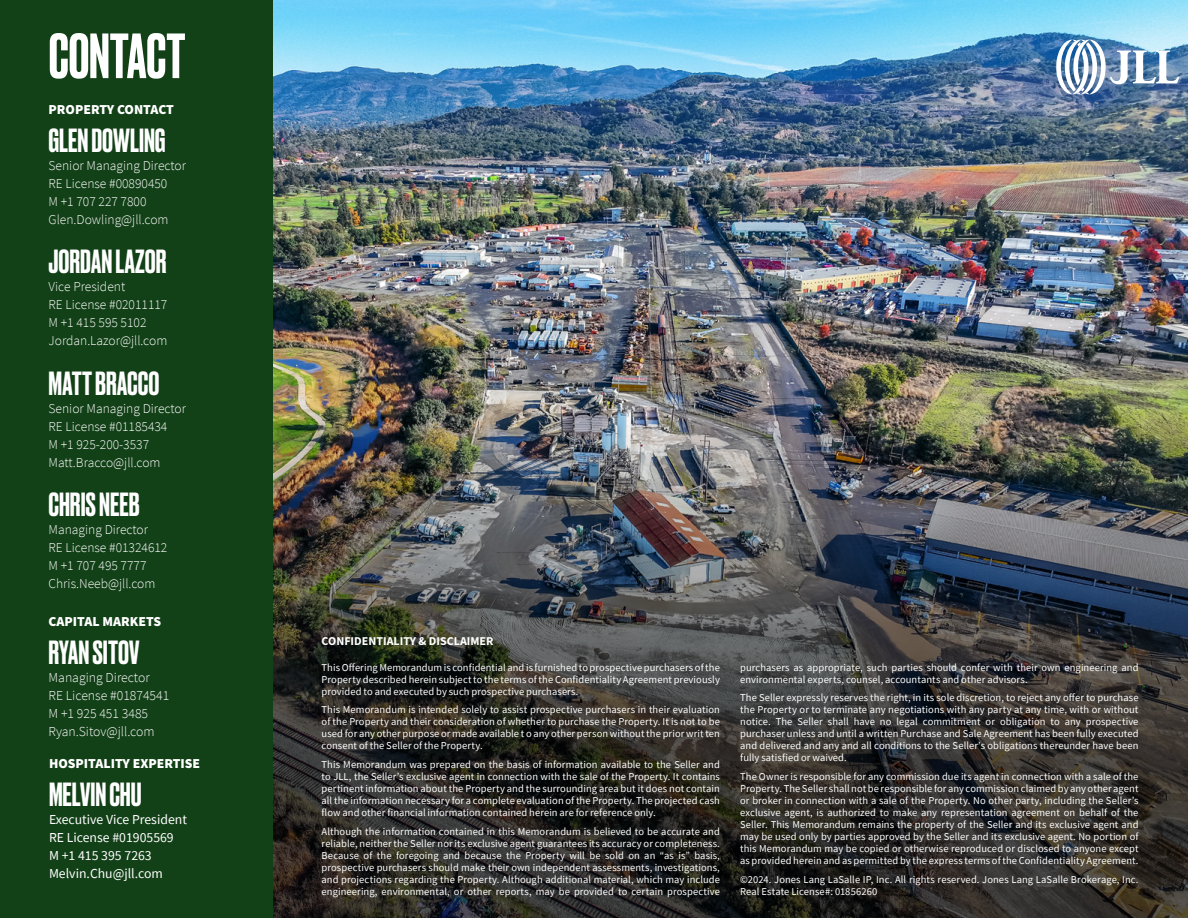
<style>
.page{position:relative;width:1188px;height:918px;background:#fff}
.page>*{position:absolute;margin:0;border:0;box-sizing:border-box;transform-origin:0 0}
.t1{font:500 60px "Druk";letter-spacing:-.005em;color:#fff}
.t2{font:500 31.5px "Druk";color:#fff}
.t3{font:13.65px/18px "Source Sans Pro";color:#fff}
.t4{font:300 13.65px/18px "Source Sans Pro";color:#fff}
.t5{font:900 13.65px "Source Sans 3";color:#fff}
.t6{font:300 13.5px/18px "Source Sans Pro";color:#fff}
.t7{font:700 12px "Source Sans 3";color:#fff}
.t8{font:10.5px/12px "Source Sans Pro";letter-spacing:.005em;color:#fff;text-align:justify}
</style>
<div class="page">
<img style="left:272px;top:0;width:916px;height:407px">
<img style="left:272px;top:407px;width:916px;height:511px">
<div style="left:0;top:0;width:272px;height:918px;background:#124017"></div>
<svg style="left:1056px;top:40px;width:123px;height:54px"></svg>
<h1 class="t1" style="left:49px;top:15px;width:138px">CONTACT</h1>
<h3 class="t5" style="left:49px;top:101px;width:127px">PROPERTY CONTACT</h3>
<h2 class="t2" style="left:49px;top:119px;width:119px">GLEN DOWLING</h2>
<p class="t6" style="left:49px;top:156px;width:139px">Senior Managing Director<br>RE License #00890450<br>M +1 707 227 7800<br>Glen.Dowling@jll.com</p>
<h2 class="t2" style="left:49px;top:240px;width:119px">JORDAN LAZOR</h2>
<p class="t6" style="left:49px;top:278px;width:120px">Vice President<br>RE License #02011117<br>M +1 415 595 5102<br>Jordan.Lazor@jll.com</p>
<h2 class="t2" style="left:49px;top:362px;width:112px">MATT BRACCO</h2>
<p class="t6" style="left:49px;top:399px;width:139px">Senior Managing Director<br>RE License #01185434<br>M +1 925-200-3537<br>Matt.Bracco@jll.com</p>
<h2 class="t2" style="left:49px;top:483px;width:93px">CHRIS NEEB</h2>
<p class="t6" style="left:49px;top:521px;width:120px">Managing Director<br>RE License #01324612<br>M +1 707 495 7777<br>Chris.Neeb@jll.com</p>
<h3 class="t5" style="left:49px;top:612px;width:114px">CAPITAL MARKETS</h3>
<h2 class="t2" style="left:49px;top:631px;width:92px">RYAN SITOV</h2>
<h3 class="t4" style="left:49px;top:668px;width:122px">Managing Director<br>RE License #01874541<br>M +1 925 451 3485<br>Ryan.Sitov@jll.com</h3>
<h3 class="t5" style="left:49px;top:755px;width:153px">HOSPITALITY EXPERTISE</h3>
<h2 class="t2" style="left:49px;top:773px;width:94px">MELVIN CHU</h2>
<h3 class="t3" style="left:49px;top:810px;width:140px">Executive Vice President<br>RE License #01905569<br>M +1 415 395 7263<br>Melvin.Chu@jll.com</h3>
<p class="t7" style="left:322px;top:634px;width:173px">CONFIDENTIALITY &amp; DISCLAIMER</p>
<p class="t8" style="left:322px;top:661px;width:400px">This Offering Memorandum is confidential and is furnished to prospective purchasers of the Property described herein subject to the terms of the Confidentiality Agreement previously provided to and executed by such prospective purchasers.</p>
<p class="t8" style="left:322px;top:704px;width:400px">This Memorandum is intended solely to assist prospective purchasers in their evaluation of the Property and their consideration of whether to purchase the Property. It is not to be used for any other purpose or made available t o any other person without the prior writ ten consent of the Seller of the Property.</p>
<p class="t8" style="left:322px;top:759px;width:400px">This Memorandum was prepared on the basis of information available to the Seller and to JLL, the Seller’s exclusive agent in connection with the sale of the Property. It contains pertinent information about the Property and the surrounding area but it does not contain all the information necessary for a complete evaluation of the Property. The projected cash flow and other financial information contained herein are for reference only.</p>
<p class="t8" style="left:322px;top:825px;width:400px">Although the information contained in this Memorandum is believed to be accurate and reliable, neither the Seller nor its exclusive agent guarantees its accuracy or completeness.<br>Because of the foregoing and because the Property will be sold on an “as is” basis, prospective purchasers should make their own independent assessments, investigations, and projections regarding the Property. Although additional material, which may include engineering, environmental, or other reports, may be provided to certain prospective</p>
<p class="t8" style="left:740px;top:661px;width:400px">purchasers as appropriate, such parties should confer with their own engineering and environmental experts, counsel, accountants and other advisors.</p>
<p class="t8" style="left:740px;top:692px;width:400px">The Seller expressly reserves the right, in its sole discretion, to reject any offer to purchase the Property or to terminate any negotiations with any party at any time, with or without notice. The Seller shall have no legal commitment or obligation to any prospective purchaser unless and until a written Purchase and Sale Agreement has been fully executed and delivered and any and all conditions to the Seller’s obligations thereunder have been fully satisfied or waived.</p>
<p class="t8" style="left:740px;top:771px;width:400px">The Owner is responsible for any commission due its agent in connection with a sale of the Property. The Seller shall not be responsible for any commission claimed by any other agent or broker in connection with a sale of the Property. No other party, including the Seller’s exclusive agent, is authorized to make any representation agreement on behalf of the Seller. This Memorandum remains the property of the Seller and its exclusive agent and may be used only by parties approved by the Seller and its exclusive agent. No portion of this Memorandum may be copied or otherwise reproduced or disclosed to anyone except as provided herein and as permitted by the express terms of the Confidentiality Agreement.</p>
<p class="t8" style="left:740px;top:873px;width:400px">©2024. Jones Lang LaSalle IP, Inc. All rights reserved. Jones Lang LaSalle Brokerage, Inc.<br>Real Estate License#: 01856260</p>
</div>
